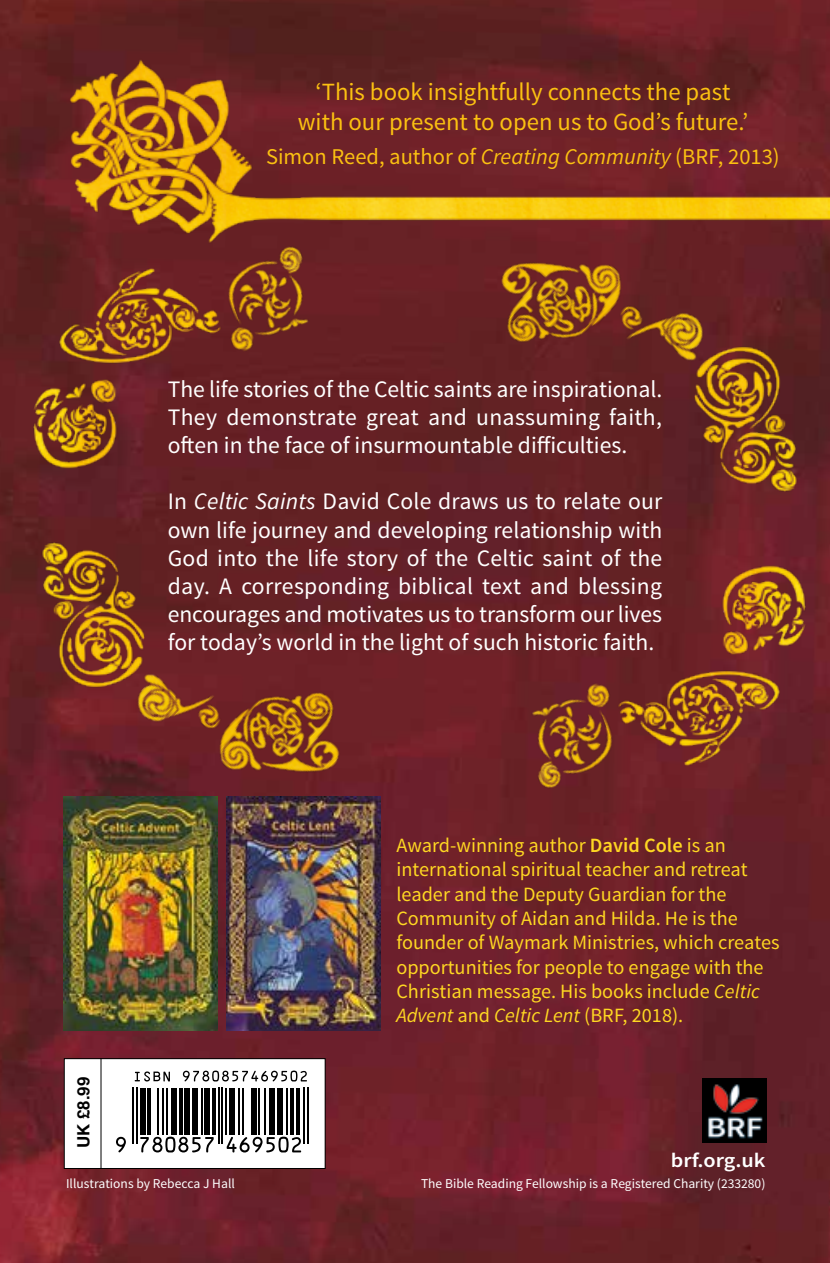
<style>
.page{position:relative;width:830px;height:1263px;background:#fff}
.page>*{position:absolute;margin:0;border:0;box-sizing:border-box;transform-origin:0 0}
.t1{font:24.75px/30.6px "Source Sans Pro";color:#fbc111;text-align:center}
.t2{font:23.62px/28.1px "Source Sans Pro";color:#fff;text-align:justify}
.t3{font:22.5px "Source Sans Pro";color:#fbc111}
.t4{font:20.25px/24.3px "Source Sans Pro";color:#fed722}
.t5{font:600 20.25px "Source Sans Pro";color:#fff;scale:1.1 1}
.t6{font:700 16.88px "Helvetica";color:#000}
.t7{font:13.5px "Source Sans Pro";color:#fff}
.s1{font-style:italic}
.s2{font-weight:600}
</style>
<div class="page">
<img style="left:0;top:0;width:829px;height:1263px">
<img style="left:46px;top:49px;width:783px;height:214px">
<div style="left:64px;top:1059px;width:261px;height:109px;background:#fff"></div>
<div style="left:64px;top:1058px;width:261px;height:111px;border:1px solid #000"></div>
<svg style="left:135px;top:1071px;width:35px;height:10px"></svg>
<svg style="left:183px;top:1070px;width:124px;height:11px"></svg>
<svg style="left:116px;top:1137px;width:10px;height:15px"></svg>
<hr style="left:132px;top:1087px;width:2px;height:57px;background:#000">
<hr style="left:136px;top:1087px;width:2px;height:57px;background:#000">
<div style="left:140px;top:1087px;width:5px;height:47px;background:#000"></div>
<hr style="left:147px;top:1087px;width:4px;height:47px;background:#000">
<hr style="left:157px;top:1087px;width:1px;height:47px;background:#000">
<hr style="left:162px;top:1087px;width:2px;height:47px;background:#000">
<hr style="left:166px;top:1087px;width:1px;height:47px;background:#000">
<div style="left:171px;top:1087px;width:6px;height:47px;background:#000"></div>
<svg style="left:179px;top:1088px;width:3px;height:46px"></svg>
<div style="left:184px;top:1087px;width:6px;height:47px;background:#000"></div>
<div style="left:192px;top:1087px;width:5px;height:47px;background:#000"></div>
<hr style="left:201px;top:1087px;width:2px;height:47px;background:#000">
<svg style="left:140px;top:1137px;width:73px;height:15px"></svg>
<div style="left:204px;top:1087px;width:6px;height:47px;background:#000"></div>
<hr style="left:212px;top:1087px;width:4px;height:47px;background:#000">
<hr style="left:218px;top:1087px;width:1px;height:57px;background:#000">
<hr style="left:221px;top:1087px;width:2px;height:57px;background:#000">
<hr style="left:225px;top:1087px;width:2px;height:47px;background:#000">
<div style="left:229px;top:1087px;width:5px;height:47px;background:#000"></div>
<hr style="left:238px;top:1087px;width:2px;height:47px;background:#000">
<hr style="left:242px;top:1087px;width:1px;height:47px;background:#000">
<div style="left:251px;top:1087px;width:5px;height:47px;background:#000"></div>
<hr style="left:258px;top:1087px;width:2px;height:47px;background:#000">
<hr style="left:264px;top:1087px;width:2px;height:47px;background:#000">
<div style="left:269px;top:1087px;width:6px;height:47px;background:#000"></div>
<div style="left:277px;top:1087px;width:5px;height:47px;background:#000"></div>
<hr style="left:286px;top:1087px;width:2px;height:47px;background:#000">
<svg style="left:226px;top:1137px;width:75px;height:15px"></svg>
<hr style="left:290px;top:1087px;width:4px;height:47px;background:#000">
<svg style="left:296px;top:1088px;width:3px;height:46px"></svg>
<hr style="left:303px;top:1087px;width:2px;height:57px;background:#000">
<hr style="left:306px;top:1087px;width:2px;height:57px;background:#000">
<hr style="left:100px;top:1058px;width:1px;height:110px;background:#000">
<img style="left:702px;top:1079px;width:63px;height:63px">
<img style="left:63px;top:796px;width:154px;height:235px">
<img style="left:226px;top:796px;width:154px;height:235px">
<img style="left:462px;top:185px;width:263px;height:261px">
<img style="left:500px;top:663px;width:146px;height:143px">
<img style="left:600px;top:272px;width:220px;height:519px">
<img style="left:114px;top:588px;width:263px;height:261px">
<img style="left:192px;top:228px;width:146px;height:143px">
<img style="left:19px;top:243px;width:220px;height:519px">
<p class="t1" style="left:297px;top:77px;width:452px">‘This book insightfully connects the past with our present to open us to God’s future.’</p>
<p class="t3" style="left:266px;top:143px;width:515px">Simon Reed, author of <span class="s1">Creating Community</span> (BRF, 2013)</p>
<p class="t2" style="left:168px;top:375px;width:496px">The life stories of the Celtic saints are inspirational.<br>They demonstrate great and unassuming faith, often in the face of insurmountable difficulties.</p>
<p class="t2" style="left:168px;top:488px;width:496px">In <span class="s1">Celtic Saints</span> David Cole draws us to relate our own life journey and developing relationship with God into the life story of the Celtic saint of the day. A corresponding biblical text and blessing encourages and motivates us to transform our lives for today’s world in the light of such historic faith.</p>
<p class="t6" style="left:70px;top:1148px;width:73px;rotate:-90deg">UK £8.99</p>
<p class="t7" style="left:66px;top:1175px;width:170px">Illustrations by Rebecca J Hall</p>
<p class="t4" style="left:396px;top:833px;width:384px">Award-winning author <span class="s2">David Cole</span> is an international spiritual teacher and retreat leader and the Deputy Guardian for the Community of Aidan and Hilda. He is the founder of Waymark Ministries, which creates opportunities for people to engage with the Christian message. His books include <span class="s1">Celtic Advent</span> and <span class="s1">Celtic Lent</span> (BRF, 2018).</p>
<p class="t5" style="left:670px;top:1147px;width:88px">brf.org.uk</p>
<p class="t7" style="left:421px;top:1175px;width:346px">The Bible Reading Fellowship is a Registered Charity (233280)</p>
</div>
